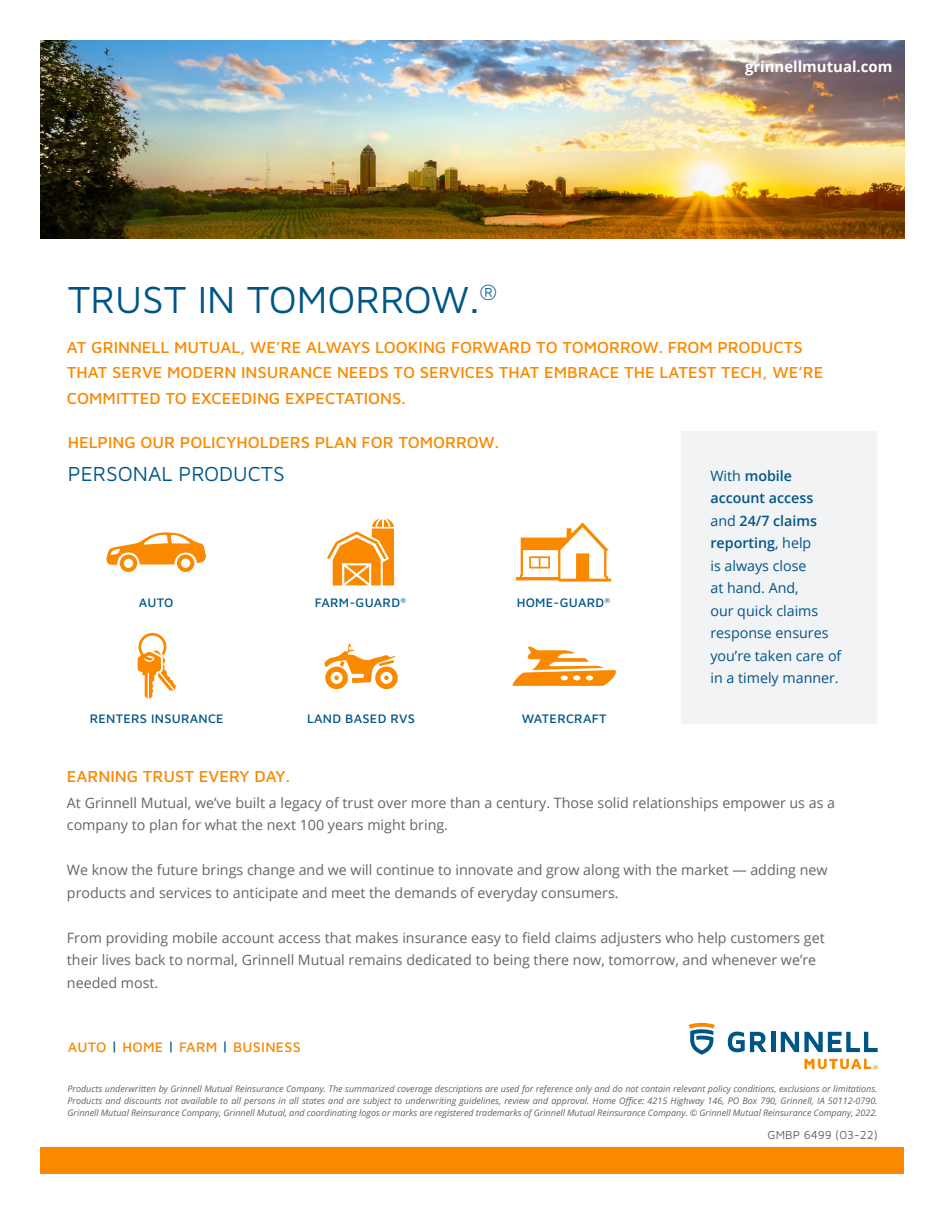
<style>
.page{position:relative;width:945px;height:1215px;background:#fff}
.page>*{position:absolute;margin:0;border:0;box-sizing:border-box;transform-origin:0 0}
.t1{font:39px "Maven Pro";color:#005587}
.t2{font:21px "Maven Pro";color:#005587}
.t3{font:500 16.5px/25.5px "Maven Pro";color:#fa8900}
.t4{font:700 14.85px "Open Sans";color:#fff}
.t5{font:14.25px/22.5px "Open Sans";color:#63656a}
.t6{font:14.25px/22.5px "Open Sans";color:#005587}
.t7{font:500 14.25px "Maven Pro";letter-spacing:.02em;color:#fa8900}
.t8{font:500 12.75px "Maven Pro";letter-spacing:.02em;color:#005587}
.t9{font:12px "Maven Pro";color:#636366}
.t10{font:italic 9px/12px "Open Sans";color:#636366;text-align:justify}
.s1{font-weight:600}
.s2{color:#005587}
</style>
<div class="page">
<img style="left:40px;top:40px;width:864px;height:198px">
<div style="left:681px;top:431px;width:195px;height:292px;background:#f2f3f4"></div>
<svg style="left:106px;top:532px;width:100px;height:40px"></svg>
<svg style="left:327px;top:519px;width:67px;height:66px"></svg>
<svg style="left:516px;top:522px;width:95px;height:60px"></svg>
<svg style="left:138px;top:633px;width:38px;height:66px"></svg>
<svg style="left:324px;top:643px;width:74px;height:46px"></svg>
<svg style="left:512px;top:647px;width:104px;height:39px"></svg>
<div style="left:40px;top:1148px;width:864px;height:26px;background:#fa8900"></div>
<svg style="left:689px;top:1023px;width:26px;height:32px"></svg>
<svg style="left:728px;top:1032px;width:39px;height:20px"></svg>
<hr style="left:771px;top:1032px;width:4px;height:20px;background:#005587">
<svg style="left:781px;top:1032px;width:97px;height:20px"></svg>
<svg style="left:804px;top:1059px;width:74px;height:10px"></svg>
<p class="t1" style="left:68px;top:273px;width:431px">TRUST IN TOMORROW.<sup>®</sup></p>
<p class="t4" style="left:745px;top:56px;width:149px">grinnellmutual.com</p>
<p class="t3" style="left:67px;top:333px;width:758px">AT GRINNELL MUTUAL, WE’RE ALWAYS LOOKING FORWARD TO TOMORROW. FROM PRODUCTS<br>THAT SERVE MODERN INSURANCE NEEDS TO SERVICES THAT EMBRACE THE LATEST TECH, WE’RE<br>COMMITTED TO EXCEEDING EXPECTATIONS.</p>
<p class="t3" style="left:68px;top:428px;width:433px">HELPING OUR POLICYHOLDERS PLAN FOR TOMORROW.</p>
<p class="t2" style="left:68px;top:459px;width:219px">PERSONAL PRODUCTS</p>
<p class="t6" style="left:710px;top:464px;width:133px">With <span class="s1">mobile account access </span>and <span class="s1">24/7 claims reporting</span>, help<br>is always close<br>at hand. And,<br>our quick claims response ensures you’re taken care of in a timely manner.</p>
<p class="t8" style="left:315px;top:594px;width:93px">FARM-GUARD<sup>®</sup></p>
<p class="t8" style="left:517px;top:594px;width:95px">HOME-GUARD<sup>®</sup></p>
<p class="t8" style="left:139px;top:594px;width:36px">AUTO</p>
<p class="t8" style="left:90px;top:710px;width:135px">RENTERS INSURANCE</p>
<p class="t8" style="left:307px;top:710px;width:109px">LAND BASED RVS</p>
<p class="t8" style="left:522px;top:710px;width:86px">WATERCRAFT</p>
<p class="t3" style="left:67px;top:763px;width:225px">EARNING TRUST EVERY DAY.</p>
<p class="t5" style="left:67px;top:791px;width:770px">At Grinnell Mutual, we’ve built a legacy of trust over more than a century. Those solid relationships empower us as a company to plan for what the next 100 years might bring.</p>
<p class="t5" style="left:67px;top:859px;width:762px">We know the future brings change and we will continue to innovate and grow along with the market — adding new products and services to anticipate and meet the demands of everyday consumers.</p>
<p class="t5" style="left:67px;top:926px;width:759px">From providing mobile account access that makes insurance easy to field claims adjusters who help customers get their lives back to normal, Grinnell Mutual remains dedicated to being there now, tomorrow, and whenever we’re needed most.</p>
<p class="t7" style="left:68px;top:1037px;width:235px">AUTO <span class="s2">|</span> HOME <span class="s2">|</span> FARM <span class="s2">|</span> BUSINESS</p>
<p class="t10" style="left:67px;top:1083px;width:812px">Products underwritten by Grinnell Mutual Reinsurance Company. The summarized coverage descriptions are used for reference only and do not contain relevant policy conditions, exclusions or limitations.<br>Products and discounts not available to all persons in all states and are subject to underwriting guidelines, review and approval. Home Office: 4215 Highway 146, PO Box 790, Grinnell, IA 50112-0790.<br>Grinnell Mutual Reinsurance Company, Grinnell Mutual, and coordinating logos or marks are registered trademarks of Grinnell Mutual Reinsurance Company. © Grinnell Mutual Reinsurance Company, 2022.</p>
<p class="t9" style="left:768px;top:1126px;width:112px">GMBP 6499 (03-22)</p>
</div>
